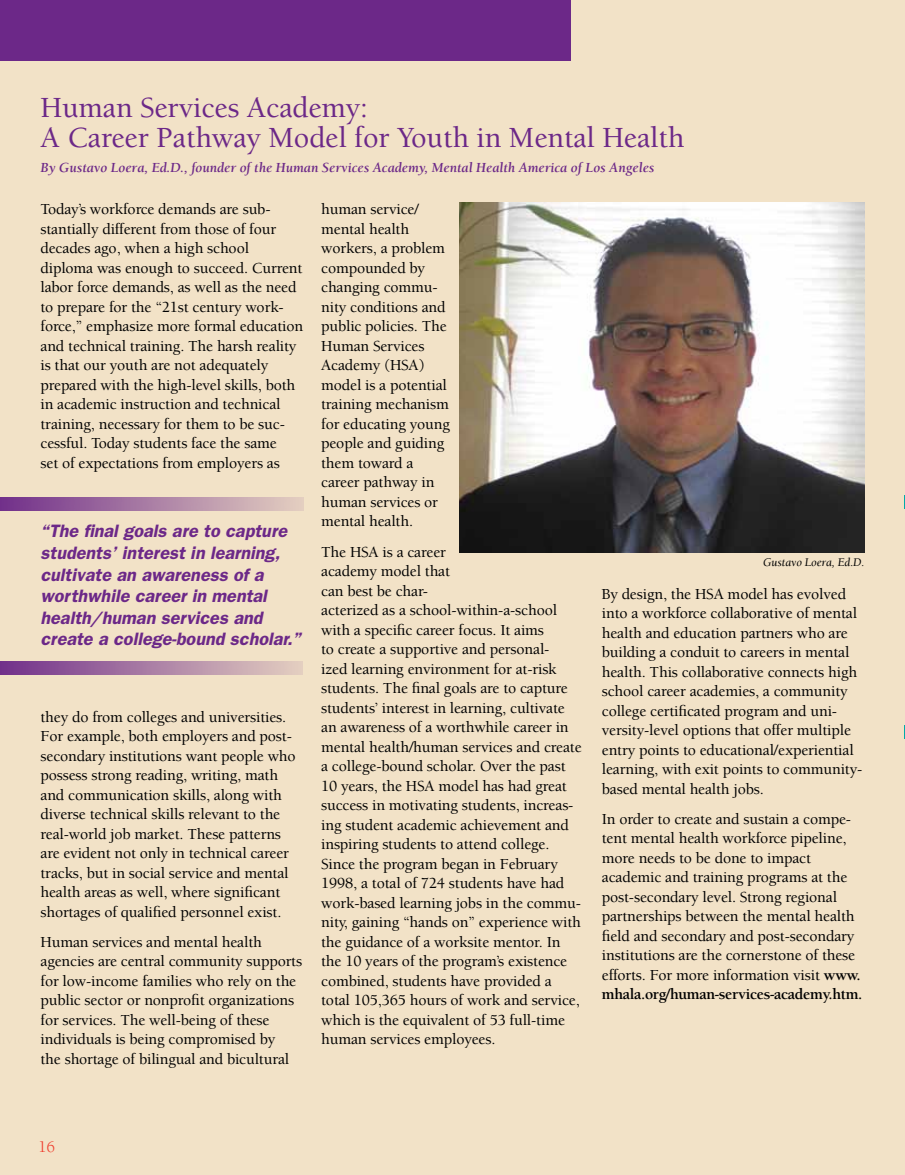
<style>
.page{position:relative;width:905px;height:1175px;background:#fff}
.page>*{position:absolute;margin:0;border:0;box-sizing:border-box;transform-origin:0 0}
.t1{font:500 30px/30px "Berkeley";letter-spacing:-.005em;color:#6c2888}
.t2{font:italic 600 18px/21.6px "Franklin Gothic";color:#6c2888}
.t3{font:16.5px "Berkeley";color:#ef3829}
.t4{font:500 15.75px/19.5px "Berkeley";letter-spacing:-.01em;color:#000}
.t5{font:italic 700 14.25px "Berkeley";letter-spacing:-.005em;color:#6c2888}
.t6{font:italic 12px "Berkeley";letter-spacing:-.005em;color:#000}
.s1{font-weight:700}
</style>
<div class="page">
<div style="left:0;top:0;width:904px;height:1174px;background:#f2e2c7"></div>
<div style="left:0;top:0;width:570px;height:61px;background:#6c2888"></div>
<svg style="left:0;top:661px;width:303px;height:13px;background:#aa7fa5"></svg>
<svg style="left:0;top:497px;width:304px;height:14px;background:#aa7fa5"></svg>
<img style="left:459px;top:202px;width:405px;height:350px">
<svg style="left:904px;top:725px;width:1px;height:14px"></svg>
<svg style="left:904px;top:495px;width:1px;height:13px"></svg>
<h1 class="t1" style="left:40px;top:93px;width:645px">Human Services Academy:<br>A Career Pathway Model for Youth in Mental Health</h1>
<p class="t5" style="left:40px;top:160px;width:615px">By Gustavo Loera, Ed.D., founder of the Human Services Academy, Mental Health America of Los Angeles</p>
<p class="t4" style="left:40px;top:200px;width:264px">Today’s workforce demands are sub&shy;stantially different from those of four decades ago, when a high school diploma was enough to succeed. Current labor force demands, as well as the need to prepare for the “21st century work&shy;force,” emphasize more formal education and technical training. The harsh reality is that our youth are not adequately prepared with the high-level skills, both in academic instruction and technical training, necessary for them to be suc&shy;cessful. Today students face the same<br>set of expectations from employers as</p>
<p class="t2" style="left:40px;top:520px;width:262px">“The final goals are to capture students’ interest in learning, cultivate an awareness of a worthwhile career in mental health/human services and create a college-bound scholar.”</p>
<p class="t4" style="left:40px;top:707px;width:257px">they do from colleges and universities.<br>For example, both employers and post&shy;secondary institutions want people who possess strong reading, writing, math and communication skills, along with diverse technical skills relevant to the real-world job market. These patterns are evident not only in technical career tracks, but in social service and mental health areas as well, where significant shortages of qualified personnel exist.</p>
<p class="t4" style="left:40px;top:932px;width:263px">Human services and mental health agencies are central community supports for low-income families who rely on the public sector or nonprofit organizations for services. The well-being of these individuals is being compromised by<br>the shortage of bilingual and bicultural</p>
<p class="t4" style="left:321px;top:200px;width:130px">human service/ mental health workers, a problem compounded by changing commu&shy;nity conditions and public policies. The<br>Human Services<br>Academy (HSA) model is a potential training mechanism for educating young people and guiding them toward a career pathway in human services or mental health.</p>
<p class="t4" style="left:321px;top:542px;width:262px">The HSA is a career<br>academy model that<br>can best be char-<br>acterized as a school-within-a-school with a specific career focus. It aims<br>to create a supportive and personal-<br>ized learning environment for at-risk students. The final goals are to capture students’ interest in learning, cultivate an awareness of a worthwhile career in mental health/human services and create a college-bound scholar. Over the past 10 years, the HSA model has had great success in motivating students, increas&shy;ing student academic achievement and inspiring students to attend college.<br>Since the program began in February 1998, a total of 724 students have had work-based learning jobs in the commu&shy;nity, gaining “hands on” experience with the guidance of a worksite mentor. In the 10 years of the program’s existence combined, students have provided a total 105,365 hours of work and service, which is the equivalent of 53 full-time human services employees.</p>
<p class="t6" style="left:763px;top:556px;width:103px">Gustavo Loera, Ed.D.</p>
<p class="t4" style="left:602px;top:584px;width:262px">By design, the HSA model has evolved into a workforce collaborative of mental health and education partners who are building a conduit to careers in mental health. This collaborative connects high school career academies, a community college certificated program and uni&shy;versity-level options that offer multiple entry points to educational/experiential learning, with exit points to community&shy;based mental health jobs.</p>
<p class="t4" style="left:602px;top:809px;width:262px">In order to create and sustain a compe&shy;tent mental health workforce pipeline, more needs to be done to impact academic and training programs at the post-secondary level. Strong regional partnerships between the mental health field and secondary and post-secondary institutions are the cornerstone of these efforts. For more information visit <span class="s1">www. mhala.org/human-services-academy.htm.</span></p>
<p class="t3" style="left:38px;top:1137px;width:19px">16</p>
</div>
